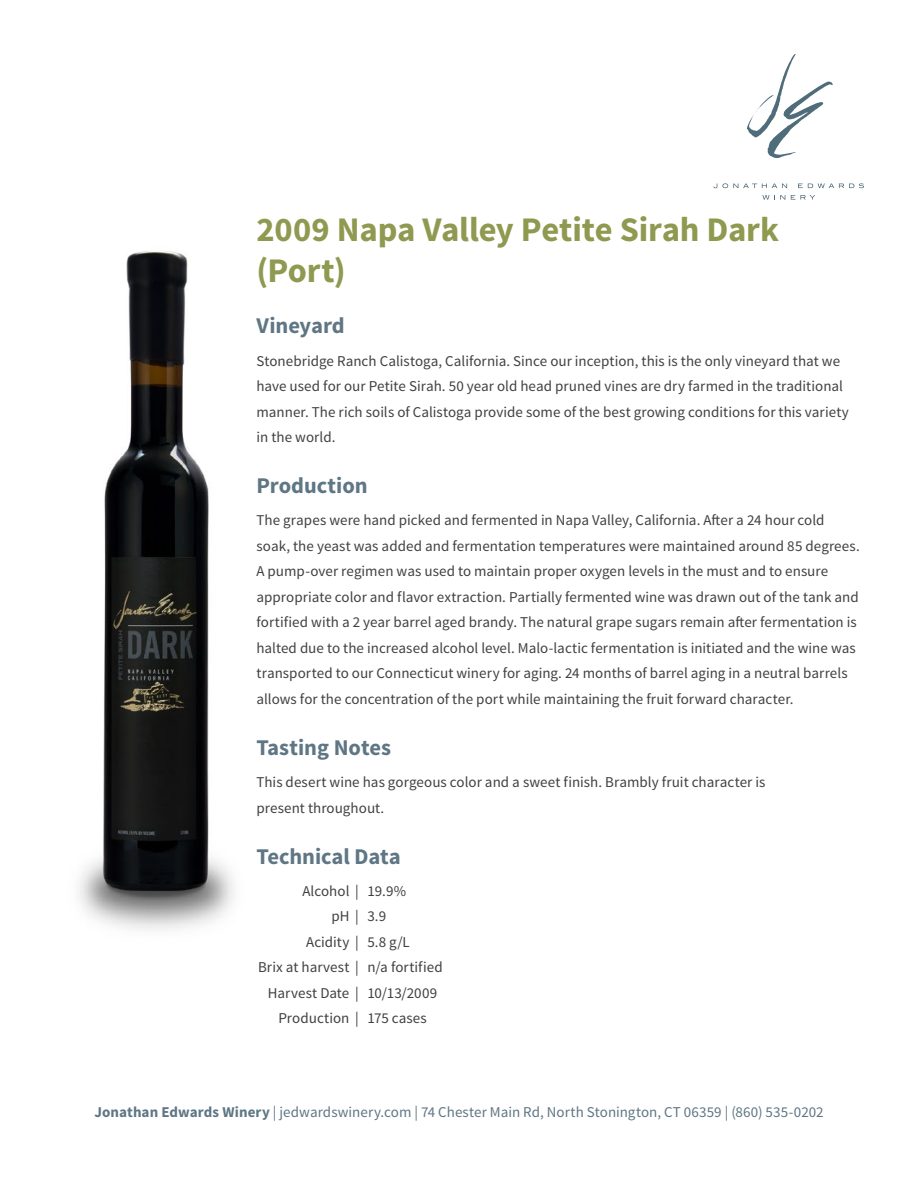
<style>
.page{position:relative;width:918px;height:1188px;background:#fff}
.page>*{position:absolute;margin:0;border:0;box-sizing:border-box;transform-origin:0 0}
.t1{font:700 34.5px/41.4px "Source Sans Pro";letter-spacing:-.005em;color:#8f9950}
.t2{font:700 22.5px "Source Sans Pro";letter-spacing:-.005em;color:#5f7684}
.t3{font:15px/25.5px "Source Sans Pro";color:#414042}
.t4{font:15px "Source Sans Pro";letter-spacing:.005em;color:#5f7684}
.s1{font-weight:700}
</style>
<div class="page">
<svg style="left:746px;top:54px;width:87px;height:105px"></svg>
<svg style="left:713px;top:183px;width:74px;height:5px"></svg>
<svg style="left:798px;top:183px;width:66px;height:5px"></svg>
<svg style="left:762px;top:195px;width:23px;height:5px"></svg>
<svg style="left:791px;top:195px;width:24px;height:5px"></svg>
<img style="left:79px;top:250px;width:155px;height:680px">
<h1 class="t1" style="left:256px;top:210px;width:524px">2009 Napa Valley Petite Sirah Dark (Port)</h1>
<h2 class="t2" style="left:256px;top:311px;width:90px">Vineyard</h2>
<p class="t3" style="left:256px;top:348px;width:594px">Stonebridge Ranch Calistoga, California. Since our inception, this is the only vineyard that we have used for our Petite Sirah. 50 year old head pruned vines are dry farmed in the traditional manner. The rich soils of Calistoga provide some of the best growing conditions for this variety in the world.</p>
<h2 class="t2" style="left:256px;top:471px;width:113px">Production</h2>
<p class="t3" style="left:256px;top:508px;width:605px">The grapes were hand picked and fermented in Napa Valley, California. After a 24 hour cold soak, the yeast was added and fermentation temperatures were maintained around 85 degrees.<br>A pump-over regimen was used to maintain proper oxygen levels in the must and to ensure appropriate color and flavor extraction. Partially fermented wine was drawn out of the tank and fortified with a 2 year barrel aged brandy. The natural grape sugars remain after fermentation is halted due to the increased alcohol level. Malo-lactic fermentation is initiated and the wine was transported to our Connecticut winery for aging. 24 months of barrel aging in a neutral barrels allows for the concentration of the port while maintaining the fruit forward character.</p>
<h2 class="t2" style="left:256px;top:733px;width:136px">Tasting Notes</h2>
<p class="t3" style="left:256px;top:770px;width:510px">This desert wine has gorgeous color and a sweet finish. Brambly fruit character is present throughout.</p>
<h2 class="t2" style="left:256px;top:842px;width:146px">Technical Data</h2>
<p class="t3" style="left:302px;top:878px;width:105px">Alcohol | 19.9%</p>
<p class="t3" style="left:331px;top:904px;width:56px">pH | 3.9</p>
<p class="t3" style="left:306px;top:929px;width:105px">Acidity | 5.8 g/L</p>
<p class="t3" style="left:258px;top:955px;width:186px">Brix at harvest | n/a fortified</p>
<p class="t3" style="left:268px;top:980px;width:171px">Harvest Date | 10/13/2009</p>
<p class="t3" style="left:278px;top:1006px;width:150px">Production | 175 cases</p>
<p class="t4" style="left:94px;top:1103px;width:731px"><span class="s1">Jonathan Edwards Winery</span> | jedwardswinery.com | 74 Chester Main Rd, North Stonington, CT 06359 | (860) 535-0202</p>
</div>
